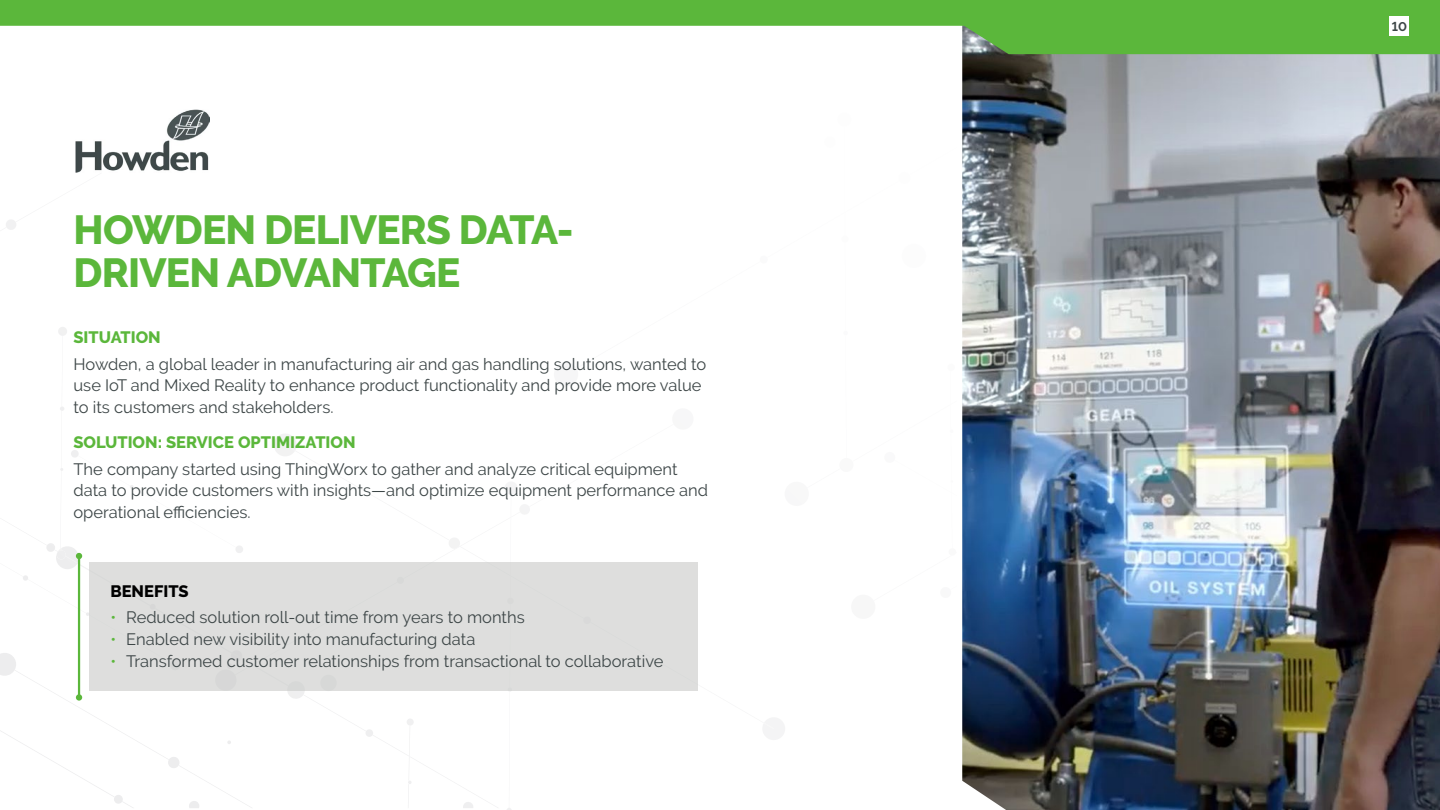
<style>
.page{position:relative;width:1440px;height:810px;background:#fff}
.page>*{position:absolute;margin:0;border:0;box-sizing:border-box;transform-origin:0 0}
.t1{font:800 40.5px/43.5px "PTC Raleway";letter-spacing:-.02em;color:#5bb73b}
.t2{font:16.5px/21.8px "PTC Raleway";color:#3d4647}
.t3{font:800 16.5px "PTC Raleway";color:#5bb73b}
.t4{font:800 16.5px "PTC Raleway";color:#000}
.t5{font:700 12.75px "PTC Raleway";color:#3d4647}
.s1{color:#5bb73b}
</style>
<div class="page">
<svg style="left:763px;top:718px;width:22px;height:22px"></svg>
<svg style="left:366px;top:729px;width:7px;height:8px"></svg>
<svg style="left:274px;top:434px;width:186px;height:115px"></svg>
<svg style="left:6px;top:141px;width:73px;height:89px"></svg>
<svg style="left:463px;top:802px;width:10px;height:6px"></svg>
<svg style="left:274px;top:518px;width:15px;height:31px"></svg>
<svg style="left:288px;top:691px;width:17px;height:8px"></svg>
<div style="left:505px;top:481px;width:13px;height:14px;background:#f4f4f5;border-radius:7px"></div>
<svg style="left:507px;top:505px;width:23px;height:305px"></svg>
<div style="left:407px;top:718px;width:7px;height:8px;background:#ededee;border-radius:4px"></div>
<svg style="left:408px;top:756px;width:4px;height:47px"></svg>
<div style="left:58px;top:327px;width:9px;height:9px;background:#ededee;border-radius:4px"></div>
<img style="left:962px;top:54px;width:478px;height:756px">
<svg style="left:0;top:0;width:1440px;height:54px;fill:#5bb73b"></svg>
<div style="left:89px;top:562px;width:609px;height:129px;background:#dededd"></div>
<svg style="left:0;top:407px;width:252px;height:401px"></svg>
<div style="left:76px;top:694px;width:6px;height:7px;background:#5bb73b;border-radius:50%"></div>
<div style="left:1390px;top:16px;width:19px;height:20px;background:#fff"></div>
<img style="left:76px;top:110px;width:134px;height:62px">
<h1 class="t1" style="left:74px;top:208px;width:502px">HOWDEN DELIVERS DATA-<br>DRIVEN ADVANTAGE</h1>
<p class="t3" style="left:74px;top:328px;width:89px">SITUATION</p>
<p class="t2" style="left:74px;top:353px;width:634px">Howden, a global leader in manufacturing air and gas handling solutions, wanted to use IoT and Mixed Reality to enhance product functionality and provide more value to its customers and stakeholders.</p>
<p class="t3" style="left:74px;top:433px;width:284px">SOLUTION: SERVICE OPTIMIZATION</p>
<p class="t2" style="left:74px;top:458px;width:636px">The company started using ThingWorx to gather and analyze critical equipment data to provide customers with insights—and optimize equipment performance and operational efficiencies.</p>
<p class="t4" style="left:110px;top:582px;width:80px">BENEFITS</p>
<p class="t2" style="left:110px;top:606px;width:416px"><span class="s1">•</span> Reduced solution roll-out time from years to months</p>
<p class="t2" style="left:110px;top:628px;width:366px"><span class="s1">•</span> Enabled new visibility into manufacturing data</p>
<p class="t2" style="left:110px;top:650px;width:555px"><span class="s1">•</span> Transformed customer relationships from transactional to collaborative</p>
<p class="t5" style="left:1392px;top:20px;width:17px">10</p>
</div>
